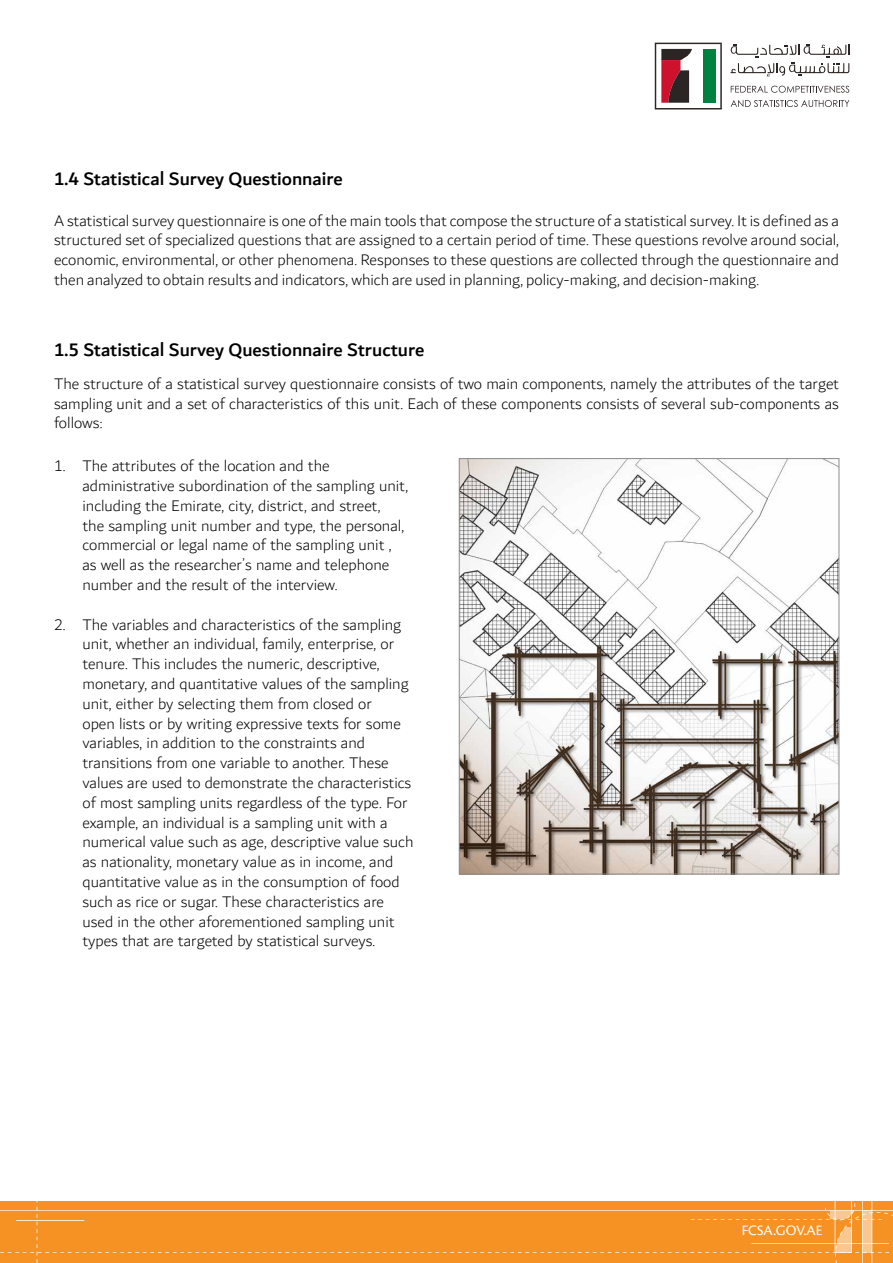
<style>
.page{position:relative;width:893px;height:1263px;background:#fff}
.page>*{position:absolute;margin:0;border:0;box-sizing:border-box;transform-origin:0 0}
.t1{font:500 19.5px "Dubai";color:#000}
.t2{font:300 16.5px/19.8px "Dubai";color:#000;text-align:justify}
.t3{font:15px "Cronos Pro";color:#fff}
</style>
<div class="page">
<svg style="left:731px;top:86px;width:118px;height:7px"></svg>
<svg style="left:731px;top:100px;width:118px;height:7px"></svg>
<svg style="left:731px;top:44px;width:118px;height:32px"></svg>
<svg style="left:655px;top:43px;width:67px;height:66px"></svg>
<div style="left:0;top:1201px;width:893px;height:62px;background:#f59223"></div>
<hr style="left:16px;top:1220px;width:68px;height:1px;background:#fff">
<img style="left:461px;top:460px;width:376px;height:412px">
<div style="left:459px;top:458px;width:380px;height:416px;border:1px solid #8a8c8e"></div>
<p class="t1" style="left:54px;top:167px;width:290px">1.4 Statistical Survey Questionnaire</p>
<p class="t2" style="left:54px;top:211px;width:786px">A statistical survey questionnaire is one of the main tools that compose the structure of a statistical survey. It is defined as a structured set of specialized questions that are assigned to a certain period of time. These questions revolve around social, economic, environmental, or other phenomena. Responses to these questions are collected through the questionnaire and then analyzed to obtain results and indicators, which are used in planning, policy-making, and decision-making.</p>
<p class="t1" style="left:54px;top:338px;width:372px">1.5 Statistical Survey Questionnaire Structure</p>
<p class="t2" style="left:54px;top:374px;width:786px">The structure of a statistical survey questionnaire consists of two main components, namely the attributes of the target sampling unit and a set of characteristics of this unit. Each of these components consists of several sub-components as follows:</p>
<p class="t2" style="left:82px;top:456px;width:327px;text-align:left;text-indent:-28px">1. The attributes of the location and the administrative subordination of the sampling unit, including the Emirate, city, district, and street,<br>the sampling unit number and type, the personal, commercial or legal name of the sampling unit , as well as the researcher’s name and telephone number and the result of the interview.</p>
<p class="t2" style="left:82px;top:615px;width:332px;text-align:left;text-indent:-28px">2. The variables and characteristics of the sampling unit, whether an individual, family, enterprise, or tenure. This includes the numeric, descriptive, monetary, and quantitative values of the sampling unit, either by selecting them from closed or<br>open lists or by writing expressive texts for some variables, in addition to the constraints and transitions from one variable to another. These values are used to demonstrate the characteristics of most sampling units regardless of the type. For example, an individual is a sampling unit with a numerical value such as age, descriptive value such as nationality, monetary value as in income, and quantitative value as in the consumption of food such as rice or sugar. These characteristics are used in the other aforementioned sampling unit types that are targeted by statistical surveys.</p>
<p class="t3" style="left:742px;top:1222px;width:82px">FCSA.GOV.AE</p>
</div>
